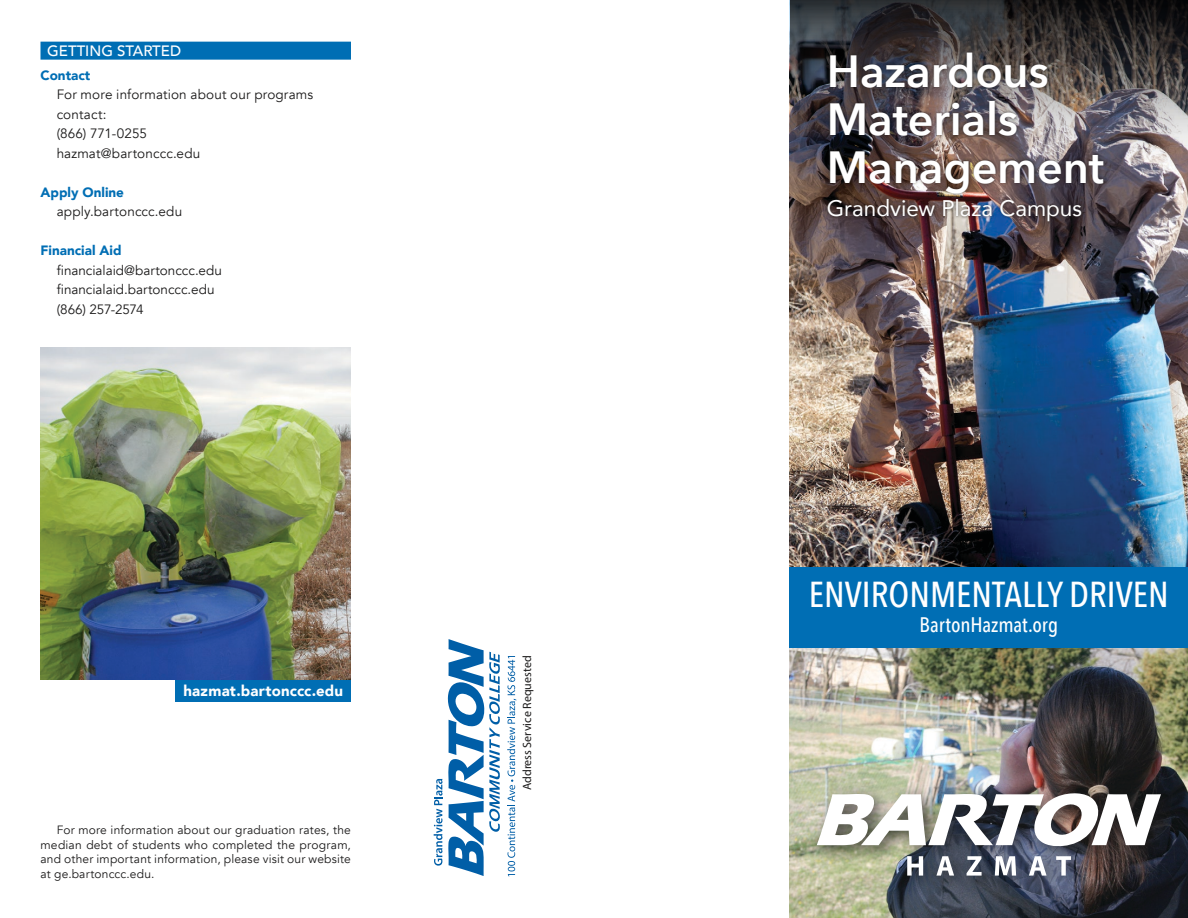
<style>
.page{position:relative;width:1188px;height:918px;background:#fff}
.page>*{position:absolute;margin:0;border:0;box-sizing:border-box;transform-origin:0 0}
.Cover-brochure_title{font:600 45px/48px "Avenir Next";letter-spacing:-.005em;color:#fff}
.Cover_Driven_stateme{font:500 36px "Avenir Next Condensed";color:#fff}
.Cover-subtitle{font:22.5px "Avenir";color:#fff}
.Cover_web_url{font:500 21px "Avenir Next Condensed";letter-spacing:-.005em;color:#fff}
.back_cover_url{font:900 15px "Avenir";letter-spacing:.01em;color:#fff}
.Heading_-_Blue_bar{font:500 15px "Avenir";color:#fff}
.body_copy{font:13.5px/19.5px "Avenir";letter-spacing:.005em;color:#1b1a1a}
.body_blue_subheads{font:900 13.5px "Avenir";color:#006eb4}
.body_copy-2{font:12px/14.4px "Avenir";letter-spacing:.015em;color:#1b1a1a;text-align:justify}
.t1{font:12px "Myriad Pro";color:#1b1a1a}
</style>
<div class="page">
<img style="left:790px;top:289px;width:398px;height:279px">
<img style="left:790px;top:0;width:398px;height:289px">
<img style="left:790px;top:648px;width:398px;height:270px">
<svg style="left:448px;top:639px;width:52px;height:237px"></svg>
<svg style="left:507px;top:656px;width:9px;height:220px"></svg>
<svg style="left:434px;top:779px;width:8px;height:87px"></svg>
<div style="left:808px;top:783px;width:371px;height:112px;background:#1b1a1a;opacity:.75"></div>
<svg style="left:817px;top:793px;width:344px;height:54px"></svg>
<svg style="left:907px;top:856px;width:16px;height:20px"></svg>
<svg style="left:936px;top:856px;width:18px;height:20px"></svg>
<svg style="left:967px;top:856px;width:15px;height:20px"></svg>
<svg style="left:995px;top:856px;width:21px;height:20px"></svg>
<svg style="left:1029px;top:856px;width:18px;height:20px"></svg>
<svg style="left:1056px;top:856px;width:15px;height:20px"></svg>
<div style="left:790px;top:568px;width:398px;height:80px;background:#006eb4"></div>
<div style="left:40px;top:42px;width:311px;height:18px;background:#006eb4"></div>
<div style="left:176px;top:679px;width:175px;height:23px;background:#006eb4"></div>
<div style="left:824px;top:49px;width:283px;height:176px;background:#1b1a1a;opacity:.75"></div>
<img style="left:40px;top:348px;width:311px;height:331px">
<p class="Heading_-_Blue_bar" style="left:47px;top:37px;width:135px">GETTING STARTED</p>
<p class="body_blue_subheads" style="left:40px;top:63px;width:51px">Contact</p>
<p class="body_copy" style="left:57px;top:85px;width:258px">For more information about our programs contact:</p>
<p class="body_copy" style="left:57px;top:124px;width:92px">(866) 771-0255</p>
<p class="body_copy" style="left:57px;top:143px;width:145px">hazmat@bartonccc.edu</p>
<p class="body_blue_subheads" style="left:40px;top:180px;width:85px">Apply Online</p>
<p class="body_copy" style="left:57px;top:202px;width:127px">apply.bartonccc.edu</p>
<p class="body_blue_subheads" style="left:40px;top:239px;width:83px">Financial Aid</p>
<p class="body_copy" style="left:57px;top:260px;width:167px">financialaid@bartonccc.edu</p>
<p class="body_copy" style="left:57px;top:280px;width:159px">financialaid.bartonccc.edu</p>
<p class="body_copy" style="left:57px;top:299px;width:88px">(866) 257-2574</p>
<p class="back_cover_url" style="left:183px;top:677px;width:161px">hazmat.bartonccc.edu</p>
<p class="body_copy-2" style="left:40px;top:823px;width:312px;text-indent:16px">For more information about our graduation rates, the median debt of students who completed the program, and other important information, please visit our website at ge.bartonccc.edu.</p>
<p class="t1" style="left:520px;top:790px;width:136px;rotate:-90deg">Address Service Requested</p>
<p class="Cover-brochure_title" style="left:827px;top:46px;width:279px">Hazardous<br>Materials<br>Management</p>
<p class="Cover-subtitle" style="left:827px;top:190px;width:257px">Grandview Plaza Campus</p>
<p class="Cover_Driven_stateme" style="left:809px;top:572px;width:362px">ENVIRONMENTALLY DRIVEN</p>
<p class="Cover_web_url" style="left:920px;top:612px;width:140px">BartonHazmat.org</p>
</div>
